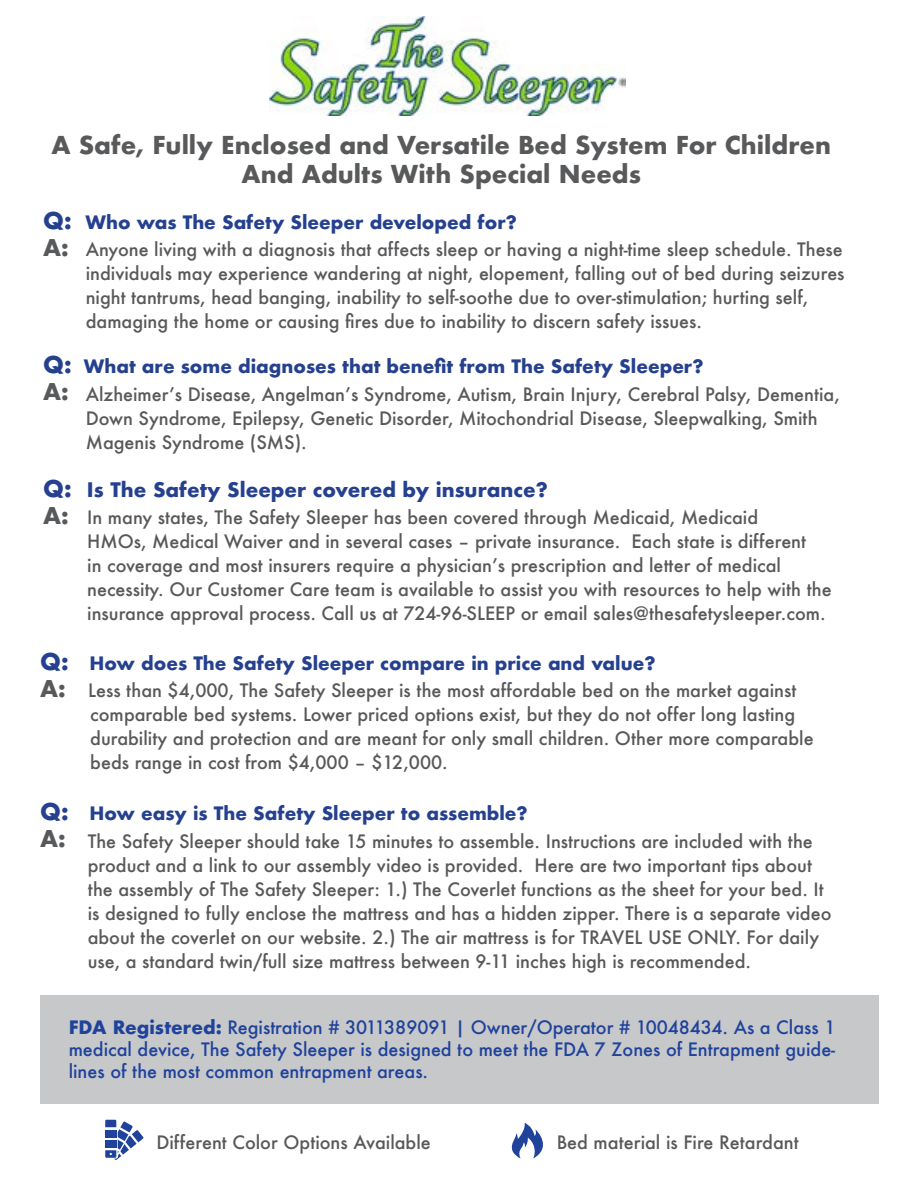
<style>
.page{position:relative;width:918px;height:1188px;background:#fff}
.page>*{position:absolute;margin:0;border:0;box-sizing:border-box;transform-origin:0 0}
.t1{font:700 24px/28.8px "Futura";color:#58595b;text-align:center}
.t2{font:700 22.5px "Futura";color:#58595b}
.t3{font:700 19.5px "Futura";color:#25408f}
.t4{font:500 18px/24px "Futura";color:#58595b}
.t5{font:500 18px/21.6px "Futura";color:#1f429b;text-align:justify}
.t6{font:700 18px "Futura";color:#25408f}
.s1{font-size:22.5px}
.s2{font-weight:700;font-size:22.5px;color:#25408f}
.s3{font-weight:700;color:#25408f}
.s4{font-weight:700;font-size:22.5px}
.s5{font-weight:700}
</style>
<div class="page">
<img style="left:269px;top:17px;width:356px;height:98px">
<div style="left:40px;top:995px;width:839px;height:109px;background:#c7c8ca"></div>
<svg style="left:512px;top:1123px;width:31px;height:36px"></svg>
<svg style="left:105px;top:1120px;width:38px;height:40px"></svg>
<h1 class="t1" style="left:51px;top:131px;width:781px">A Safe, Fully Enclosed and Versatile Bed System For Children<br>And Adults With Special Needs</h1>
<p class="t6" style="left:43px;top:209px;width:475px"><span class="s1">Q:</span> Who was The Safety Sleeper developed for?</p>
<p class="t2" style="left:43px;top:231px;width:27px">A:</p>
<p class="t4" style="left:86px;top:237px;width:760px">Anyone living with a diagnosis that affects sleep or having a night-time sleep schedule. These individuals may experience wandering at night, elopement, falling out of bed during seizures night tantrums, head banging, inability to self-soothe due to over-stimulation; hurting self, damaging the home or causing fires due to inability to discern safety issues.</p>
<p class="t6" style="left:43px;top:353px;width:662px"><span class="s1">Q:</span> What are some diagnoses that benefit from The Safety Sleeper?</p>
<p class="t2" style="left:43px;top:375px;width:27px">A:</p>
<p class="t4" style="left:86px;top:382px;width:756px">Alzheimer’s Disease, Angelman’s Syndrome, Autism, Brain Injury, Cerebral Palsy, Dementia,<br>Down Syndrome, Epilepsy, Genetic Disorder, Mitochondrial Disease, Sleepwalking, Smith<br>Magenis Syndrome (SMS).</p>
<p class="t3" style="left:43px;top:476px;width:506px"><span class="s1">Q:</span> Is The Safety Sleeper covered by insurance?</p>
<p class="t2" style="left:43px;top:500px;width:27px">A:</p>
<p class="t4" style="left:87px;top:505px;width:746px">In many states, The Safety Sleeper has been covered through Medicaid, Medicaid<br>HMOs, Medical Waiver and in several cases – private insurance. Each state is different<br>in coverage and most insurers require a physician’s prescription and letter of medical necessity. Our Customer Care team is available to assist you with resources to help with the insurance approval process. Call us at 724-96-SLEEP or email sales@thesafetysleeper.com.</p>
<p class="t4" style="left:40px;top:650px;width:758px;line-height:27px"><span class="s2">Q:</span> <span class="s3">How does The Safety Sleeper compare in price and value?<br></span><span class="s4">A:</span> Less than $4,000, The Safety Sleeper is the most affordable bed on the market against</p>
<p class="t4" style="left:90px;top:702px;width:725px">comparable bed systems. Lower priced options exist, but they do not offer long lasting durability and protection and are meant for only small children. Other more comparable beds range in cost from $4,000 – $12,000.</p>
<p class="t6" style="left:40px;top:800px;width:489px"><span class="s1">Q:</span> How easy is The Safety Sleeper to assemble?</p>
<p class="t2" style="left:40px;top:822px;width:27px">A:</p>
<p class="t4" style="left:88px;top:829px;width:745px">The Safety Sleeper should take 15 minutes to assemble. Instructions are included with the product and a link to our assembly video is provided. Here are two important tips about the assembly of The Safety Sleeper: 1.) The Coverlet functions as the sheet for your bed. It is designed to fully enclose the mattress and has a hidden zipper. There is a separate video about the coverlet on our website. 2.) The air mattress is for TRAVEL USE ONLY. For daily use, a standard twin/full size mattress between 9-11 inches high is recommended.</p>
<p class="t5" style="left:69px;top:1017px;width:768px"><span class="s5">FDA Registered:</span> Registration # 3011389091 | Owner/Operator # 10048434. As a Class 1 medical device, The Safety Sleeper is designed to meet the FDA 7 Zones of Entrapment guide&shy;lines of the most common entrapment areas.</p>
<p class="t4" style="left:156px;top:1130px;width:276px">Different Color Options Available</p>
<p class="t4" style="left:557px;top:1130px;width:243px">Bed material is Fire Retardant</p>
</div>
